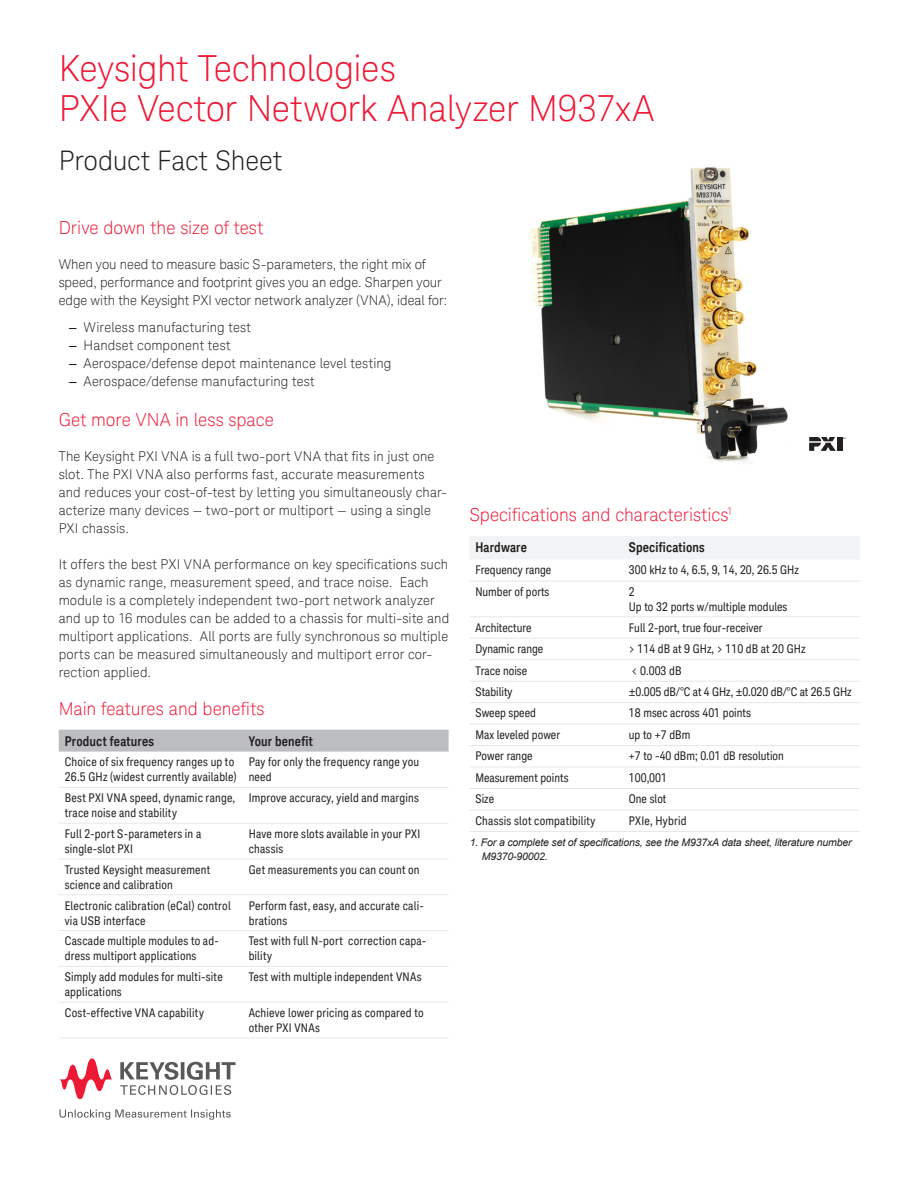
<style>
.page{position:relative;width:918px;height:1188px;background:#fff}
.page>*{position:absolute;margin:0;border:0;box-sizing:border-box;transform-origin:0 0}
.t1{font:300 36px/40.5px "Keysight Sans";letter-spacing:-.01em;color:#ed1a36}
.t2{font:300 27px "Keysight Sans";letter-spacing:-.005em;color:#231f20}
.t3{font:300 18px "Keysight Sans";letter-spacing:-.005em;color:#ed1a36}
.t4{font:300 13.5px/18px "Keysight Sans";letter-spacing:.01em;color:#231f20}
.t5{font:700 13.5px "Keysight Sans Condensed";letter-spacing:.015em;color:#231f20}
.t6{font:12px/15px "Keysight Sans Condensed";letter-spacing:.015em;color:#231f20}
.t7{font:12px "Keysight Sans Condensed";letter-spacing:-.01em;color:#231f20}
.t8{font:italic 10.5px/13.5px "Arial";letter-spacing:-.015em;color:#231f20}
.t9{font:700 1.8px "Arial";color:#231f20}
.s1{font-family:"Arial";font-weight:400}
.s2{font-family:"Agilent Condensed CFF"}
</style>
<div class="page">
<svg style="left:60px;top:1109px;width:171px;height:11px"></svg>
<svg style="left:120px;top:1062px;width:116px;height:33px"></svg>
<svg style="left:60px;top:1058px;width:53px;height:41px"></svg>
<img style="left:530px;top:167px;width:258px;height:295px">
<svg style="left:809px;top:437px;width:33px;height:14px"></svg>
<div style="left:59px;top:730px;width:390px;height:22px;background:#bcbdc0"></div>
<hr style="left:59px;top:787px;width:184px;height:1px;background:#e6e7e9">
<hr style="left:243px;top:787px;width:206px;height:1px;background:#e6e7e9">
<hr style="left:59px;top:823px;width:184px;height:1px;background:#e6e7e9">
<hr style="left:243px;top:823px;width:206px;height:1px;background:#e6e7e9">
<hr style="left:59px;top:859px;width:184px;height:1px;background:#e6e7e9">
<hr style="left:243px;top:859px;width:206px;height:1px;background:#e6e7e9">
<hr style="left:59px;top:894px;width:184px;height:1px;background:#e6e7e9">
<hr style="left:243px;top:894px;width:206px;height:1px;background:#e6e7e9">
<hr style="left:59px;top:930px;width:184px;height:1px;background:#e6e7e9">
<hr style="left:243px;top:930px;width:206px;height:1px;background:#e6e7e9">
<hr style="left:59px;top:966px;width:184px;height:1px;background:#e6e7e9">
<hr style="left:243px;top:966px;width:206px;height:1px;background:#e6e7e9">
<hr style="left:59px;top:1002px;width:184px;height:1px;background:#e6e7e9">
<hr style="left:243px;top:1002px;width:206px;height:1px;background:#e6e7e9">
<hr style="left:59px;top:1038px;width:184px;height:1px;background:#e6e7e9">
<hr style="left:243px;top:1038px;width:206px;height:1px;background:#e6e7e9">
<div style="left:470px;top:536px;width:390px;height:23px;background:#f2f3f4"></div>
<hr style="left:469px;top:581px;width:154px;height:1px;background:#e6e7e9">
<hr style="left:623px;top:581px;width:237px;height:1px;background:#e6e7e9">
<hr style="left:469px;top:616px;width:154px;height:1px;background:#e6e7e9">
<hr style="left:623px;top:616px;width:237px;height:1px;background:#e6e7e9">
<hr style="left:469px;top:638px;width:154px;height:1px;background:#e6e7e9">
<hr style="left:469px;top:659px;width:154px;height:1px;background:#e6e7e9">
<hr style="left:623px;top:638px;width:237px;height:1px;background:#e6e7e9">
<hr style="left:623px;top:659px;width:237px;height:1px;background:#e6e7e9">
<hr style="left:469px;top:681px;width:154px;height:1px;background:#e6e7e9">
<hr style="left:623px;top:681px;width:237px;height:1px;background:#e6e7e9">
<hr style="left:469px;top:702px;width:154px;height:1px;background:#e6e7e9">
<hr style="left:469px;top:724px;width:154px;height:1px;background:#e6e7e9">
<hr style="left:469px;top:745px;width:154px;height:1px;background:#e6e7e9">
<hr style="left:469px;top:767px;width:154px;height:1px;background:#e6e7e9">
<hr style="left:469px;top:788px;width:154px;height:1px;background:#e6e7e9">
<hr style="left:623px;top:702px;width:237px;height:1px;background:#e6e7e9">
<hr style="left:623px;top:724px;width:237px;height:1px;background:#e6e7e9">
<hr style="left:623px;top:745px;width:237px;height:1px;background:#e6e7e9">
<hr style="left:623px;top:767px;width:237px;height:1px;background:#e6e7e9">
<hr style="left:623px;top:788px;width:237px;height:1px;background:#e6e7e9">
<hr style="left:469px;top:810px;width:154px;height:1px;background:#e6e7e9">
<hr style="left:623px;top:810px;width:237px;height:1px;background:#e6e7e9">
<hr style="left:469px;top:831px;width:154px;height:1px;background:#e6e7e9">
<hr style="left:623px;top:831px;width:237px;height:1px;background:#e6e7e9">
<h1 class="t1" style="left:59px;top:48px;width:597px">Keysight Technologies<br>PXIe Vector Network Analyzer M937xA</h1>
<h2 class="t2" style="left:59px;top:144px;width:225px">Product Fact Sheet</h2>
<h3 class="t3" style="left:59px;top:217px;width:206px">Drive down the size of test</h3>
<p class="t4" style="left:59px;top:255px;width:390px">When you need to measure basic S-parameters, the right mix of speed, performance and footprint gives you an edge. Sharpen your edge with the Keysight PXI vector network analyzer (VNA), ideal for:</p>
<p class="t4" style="left:69px;top:318px;width:183px"><span class="s1">–</span> Wireless manufacturing test</p>
<p class="t4" style="left:69px;top:336px;width:163px"><span class="s1">–</span> Handset component test</p>
<p class="t4" style="left:69px;top:354px;width:324px"><span class="s1">–</span> Aerospace/defense depot maintenance level testing</p>
<p class="t4" style="left:69px;top:372px;width:247px"><span class="s1">–</span> Aerospace/defense manufacturing test</p>
<h3 class="t3" style="left:59px;top:409px;width:217px">Get more VNA in less space</h3>
<p class="t4" style="left:59px;top:447px;width:390px">The Keysight PXI VNA is a full two-port VNA that fits in just one slot. The PXI VNA also performs fast, accurate measurements and reduces your cost-of-test by letting you simultaneously char&shy;acterize many devices — two-port or multiport — using a single PXI chassis.</p>
<p class="t4" style="left:59px;top:555px;width:392px">It offers the best PXI VNA performance on key specifications such as dynamic range, measurement speed, and trace noise. Each module is a completely independent two-port network analyzer and up to 16 modules can be added to a chassis for multi-site and multiport applications. All ports are fully synchronous so multiple ports can be measured simultaneously and multiport error cor&shy;rection applied.</p>
<h3 class="t3" style="left:59px;top:698px;width:207px">Main features and benefits</h3>
<p class="t5" style="left:65px;top:733px;width:91px">Product features</p>
<p class="t5" style="left:249px;top:733px;width:66px">Your benefit</p>
<p class="t6" style="left:65px;top:755px;width:173px">Choice of six frequency ranges up to<br>26.5 GHz (widest currently available)</p>
<p class="t6" style="left:249px;top:755px;width:172px">Pay for only the frequency range you need</p>
<p class="t6" style="left:65px;top:790px;width:172px">Best PXI VNA speed, dynamic range, trace noise and stability</p>
<p class="t6" style="left:249px;top:790px;width:172px">Improve accuracy, yield and margins</p>
<p class="t6" style="left:65px;top:826px;width:138px">Full 2-port S-parameters in a single-slot PXI</p>
<p class="t6" style="left:249px;top:826px;width:173px">Have more slots available in your PXI chassis</p>
<p class="t6" style="left:65px;top:862px;width:147px">Trusted Keysight measurement science and calibration</p>
<p class="t6" style="left:249px;top:862px;width:172px">Get measurements you can count on</p>
<p class="t6" style="left:65px;top:898px;width:168px">Electronic calibration (eCal) control via USB interface</p>
<p class="t6" style="left:249px;top:898px;width:177px">Perform fast, easy, and accurate cali&shy;brations</p>
<p class="t6" style="left:65px;top:934px;width:156px">Cascade multiple modules to ad&shy;dress multiport applications</p>
<p class="t6" style="left:249px;top:934px;width:179px">Test with full N-port correction capa&shy;bility</p>
<p class="t6" style="left:65px;top:969px;width:159px">Simply add modules for multi-site applications</p>
<p class="t6" style="left:249px;top:969px;width:175px">Test with multiple independent VNAs</p>
<p class="t6" style="left:65px;top:1005px;width:141px">Cost-effective VNA capability</p>
<p class="t6" style="left:249px;top:1005px;width:177px">Achieve lower pricing as compared to other PXI VNAs</p>
<h3 class="t3" style="left:469px;top:504px;width:265px">Specifications and characteristics<sup>1</sup></h3>
<p class="t9" style="left:843px;top:437px;width:4px">TM</p>
<p class="t5" style="left:475px;top:539px;width:53px">Hardware</p>
<p class="t5" style="left:629px;top:539px;width:77px">Specifications</p>
<p class="t6" style="left:475px;top:563px;width:77px">Frequency range</p>
<p class="t6" style="left:629px;top:563px;width:172px">300 kHz to 4, 6.5, 9, 14, 20, 26.5 GHz</p>
<p class="t6" style="left:475px;top:584px;width:76px">Number of ports</p>
<p class="t6" style="left:629px;top:584px;width:160px">2<br>Up to 32 ports w/multiple modules</p>
<p class="t6" style="left:475px;top:620px;width:58px">Architecture</p>
<p class="t6" style="left:629px;top:620px;width:135px">Full 2-port, true four-receiver</p>
<p class="t6" style="left:475px;top:641px;width:69px">Dynamic range</p>
<p class="t6" style="left:629px;top:641px;width:178px">&gt; 114 dB at 9 GHz, &gt; 110 dB at 20 GHz</p>
<p class="t6" style="left:475px;top:663px;width:53px">Trace noise</p>
<p class="t6" style="left:632px;top:663px;width:51px">&lt; 0.003 dB</p>
<p class="t6" style="left:475px;top:684px;width:39px">Stability</p>
<p class="t7" style="left:629px;top:685px;width:224px"><span class="s2">±</span>0.005 dB/°C at 4 GHz, <span class="s2">±</span>0.020 dB/°C at 26.5 GHz</p>
<p class="t6" style="left:475px;top:706px;width:62px">Sweep speed</p>
<p class="t6" style="left:629px;top:706px;width:124px">18 msec across 401 points</p>
<p class="t6" style="left:475px;top:727px;width:86px">Max leveled power</p>
<p class="t6" style="left:629px;top:727px;width:63px">up to +7 dBm</p>
<p class="t6" style="left:475px;top:749px;width:59px">Power range</p>
<p class="t6" style="left:629px;top:749px;width:156px">+7 to -40 dBm; 0.01 dB resolution</p>
<p class="t6" style="left:475px;top:770px;width:95px">Measurement points</p>
<p class="t6" style="left:629px;top:770px;width:40px">100,001</p>
<p class="t6" style="left:475px;top:792px;width:20px">Size</p>
<p class="t6" style="left:629px;top:792px;width:39px">One slot</p>
<p class="t6" style="left:475px;top:813px;width:122px">Chassis slot compatibility</p>
<p class="t6" style="left:629px;top:813px;width:59px">PXIe, Hybrid</p>
<p class="t8" style="left:482px;top:836px;width:371px;text-indent:-12px">1. For a complete set of specifications, see the M937xA data sheet, literature number<br>M9370-90002.</p>
</div>
